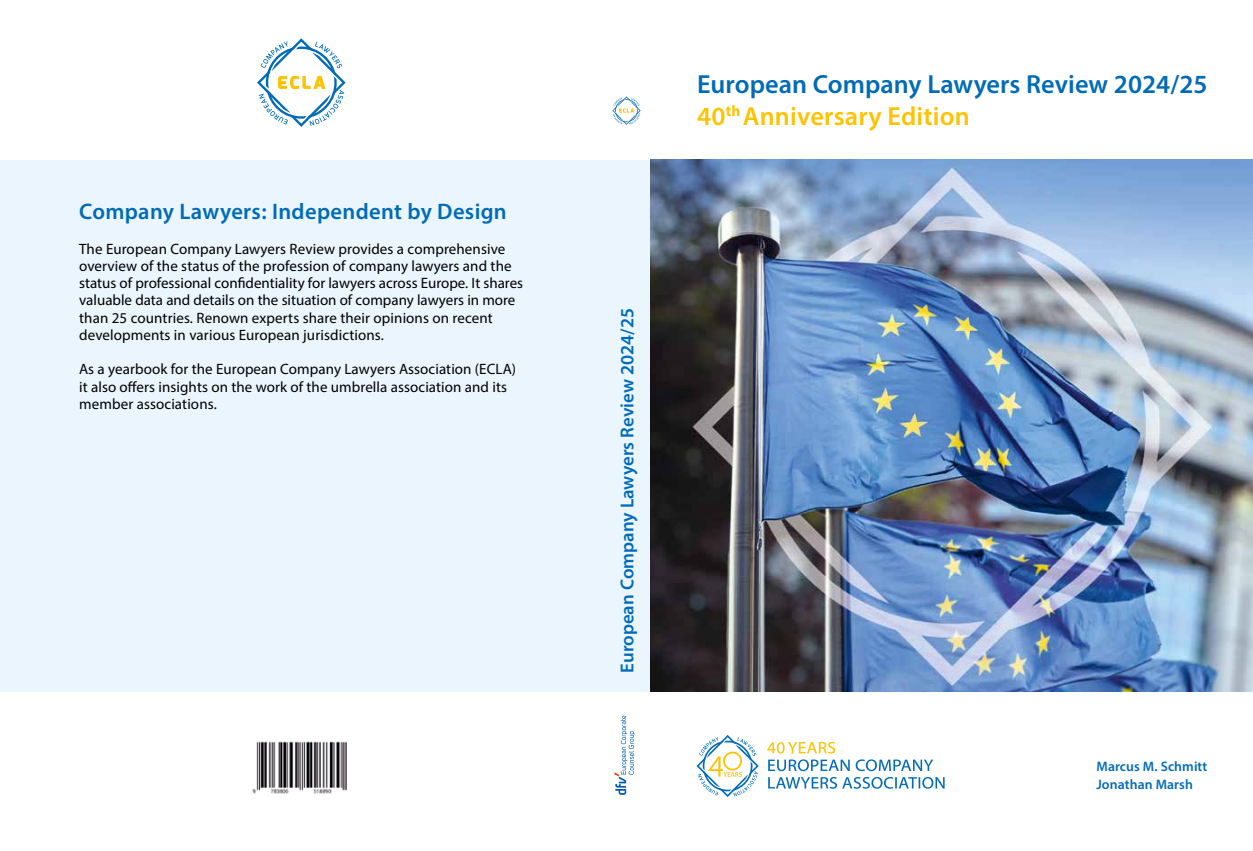
<style>
.page{position:relative;width:1253px;height:851px;background:#fff}
.page>*{position:absolute;margin:0;border:0;box-sizing:border-box;transform-origin:0 0}
.t1{font:600 26.25px/31.5px "Myriad Pro";letter-spacing:.005em;color:#006bb6}
.t2{font:600 22.5px "Myriad Pro";letter-spacing:.015em;color:#006bb6}
.t3{font:600 18.75px "Myriad Pro";letter-spacing:.005em;color:#006bb6}
.t4{font:15px/17.2px "Myriad Pro";letter-spacing:.005em;color:#000}
.t5{font:600 13.75px/17.2px "Myriad Pro";letter-spacing:.005em;color:#006bb6}
.s1{color:#fdc300}
</style>
<div class="page">
<div style="left:0;top:159px;width:650px;height:532px;background:#eaf5fd"></div>
<img style="left:650px;top:159px;width:603px;height:532px">
<svg style="left:696px;top:735px;width:62px;height:62px"></svg>
<svg style="left:767px;top:741px;width:68px;height:12px"></svg>
<svg style="left:768px;top:759px;width:176px;height:29px"></svg>
<svg style="left:257px;top:38px;width:88px;height:89px"></svg>
<svg style="left:612px;top:96px;width:28px;height:29px"></svg>
<img style="left:252px;top:741px;width:95px;height:53px">
<svg style="left:614px;top:715px;width:21px;height:79px"></svg>
<h2 class="t2" style="left:79px;top:197px;width:429px">Company Lawyers: Independent by Design</h2>
<p class="t4" style="left:79px;top:239px;width:445px">The European Company Lawyers Review provides a comprehensive overview of the status of the profession of company lawyers and the status of professional confidentiality for lawyers across Europe. It shares valuable data and details on the situation of company lawyers in more than 25 countries. Renown experts share their opinions on recent developments in various European jurisdictions.</p>
<p class="t4" style="left:79px;top:360px;width:438px">As a yearbook for the European Company Lawyers Association (ECLA) it also offers insights on the work of the umbrella association and its member associations.</p>
<h1 class="t1" style="left:697px;top:68px;width:512px">European Company Lawyers Review 2024/25<br><span class="s1">40</span><sup>th</sup><span class="s1">Anniversary Edition</span></h1>
<p class="t3" style="left:615px;top:672px;width:366px;rotate:-90deg">European Company Lawyers Review 2024/25</p>
<p class="t5" style="left:1096px;top:757px;width:112px">Marcus M. Schmitt<br>Jonathan Marsh</p>
</div>
